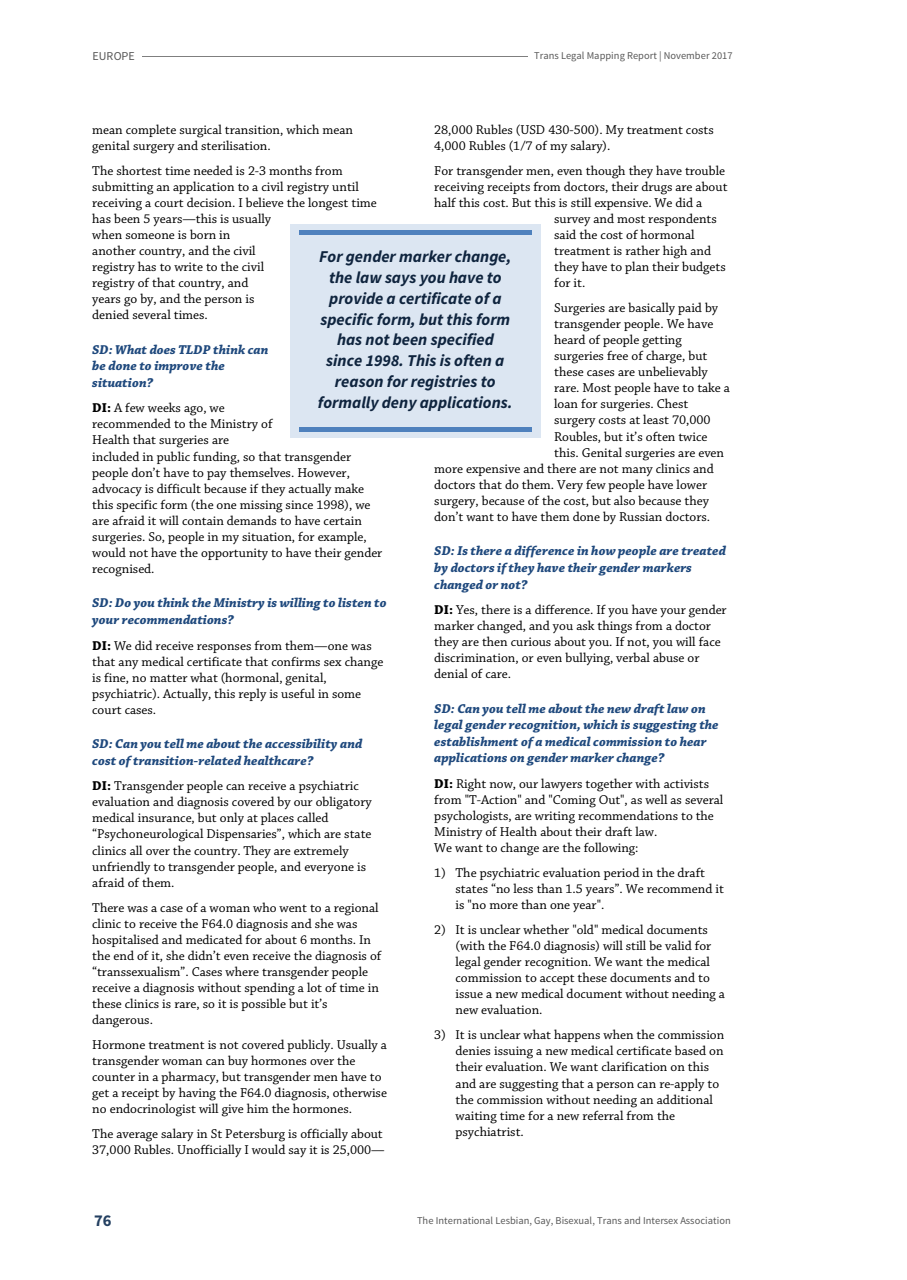
<style>
.page{position:relative;width:907px;height:1280px;background:#fff}
.page>*{position:absolute;margin:0;border:0;box-sizing:border-box;transform-origin:0 0}
.t1{font:italic 700 16.5px/20.7px "Source Sans Pro";color:#0f243e;text-align:center}
.t2{font:700 16.5px "Source Sans Pro";color:#244061}
.t3{font:13.5px/16px "Chaparral Pro";color:#000}
.t4{font:italic 700 13.5px/16.5px "Chaparral Pro";color:#1f497d}
.t5{font:12px "Source Sans Pro";color:#595959}
.t6{font:10.5px "Source Sans Pro";letter-spacing:.005em;color:#595959}
.s1{font-weight:700}
</style>
<div class="page">
<hr style="left:143px;top:56px;width:385px;height:1px;background:#7f7f7f">
<div style="left:290px;top:224px;width:251px;height:214px;background:#dce6f2"></div>
<hr style="left:299px;top:230px;width:232px;height:4px;background:#4f81bd">
<div style="left:299px;top:427px;width:232px;height:5px;background:#4f81bd"></div>
<p class="t5" style="left:93px;top:49px;width:44px">EUROPE</p>
<p class="t6" style="left:534px;top:49px;width:200px">Trans Legal Mapping Report | November 2017</p>
<p class="t3" style="left:434px;top:122px;width:281px">28,000 Rubles (USD 430-500). My treatment costs<br>4,000 Rubles (1/7 of my salary).</p>
<p class="t3" style="left:434px;top:163px;width:292px">For transgender men, even though they have trouble</p>
<p class="t3" style="left:434px;top:179px;width:295px">receiving receipts from doctors, their drugs are about</p>
<p class="t3" style="left:434px;top:195px;width:270px">half this cost. But this is still expensive. We did a</p>
<p class="t3" style="left:554px;top:211px;width:164px">survey and most respondents</p>
<p class="t3" style="left:554px;top:227px;width:142px">said the cost of hormonal</p>
<p class="t3" style="left:554px;top:243px;width:159px">treatment is rather high and</p>
<p class="t3" style="left:554px;top:259px;width:173px">they have to plan their budgets</p>
<p class="t3" style="left:554px;top:275px;width:33px">for it.</p>
<p class="t3" style="left:554px;top:300px;width:165px">Surgeries are basically paid by</p>
<p class="t3" style="left:554px;top:316px;width:161px">transgender people. We have</p>
<p class="t3" style="left:554px;top:333px;width:129px">heard of people getting</p>
<p class="t3" style="left:554px;top:349px;width:155px">surgeries free of charge, but</p>
<p class="t3" style="left:554px;top:365px;width:155px">these cases are unbelievably</p>
<p class="t3" style="left:554px;top:381px;width:177px">rare. Most people have to take a</p>
<p class="t3" style="left:554px;top:397px;width:136px">loan for surgeries. Chest</p>
<p class="t3" style="left:554px;top:413px;width:158px">surgery costs at least 70,000</p>
<p class="t3" style="left:554px;top:429px;width:155px">Roubles, but it’s often twice</p>
<p class="t3" style="left:554px;top:445px;width:171px">this. Genital surgeries are even</p>
<p class="t3" style="left:434px;top:461px;width:281px">more expensive and there are not many clinics and</p>
<p class="t3" style="left:434px;top:477px;width:274px">doctors that do them. Very few people have lower</p>
<p class="t3" style="left:434px;top:493px;width:276px">surgery, because of the cost, but also because they</p>
<p class="t3" style="left:434px;top:509px;width:277px">don’t want to have them done by Russian doctors.</p>
<p class="t4" style="left:434px;top:543px;width:293px">SD: Is there a difference in how people are treated by doctors if they have their gender markers changed or not?</p>
<p class="t3" style="left:434px;top:602px;width:294px"><span class="s1">DI:</span> Yes, there is a difference. If you have your gender marker changed, and you ask things from a doctor they are then curious about you. If not, you will face discrimination, or even bullying, verbal abuse or denial of care.</p>
<p class="t4" style="left:434px;top:700px;width:286px">SD: Can you tell me about the new draft law on legal gender recognition, which is suggesting the establishment of a medical commission to hear applications on gender marker change?</p>
<p class="t3" style="left:434px;top:776px;width:290px"><span class="s1">DI:</span> Right now, our lawyers together with activists from "T-Action" and "Coming Out", as well as several psychologists, are writing recommendations to the Ministry of Health about their draft law.<br>We want to change are the following:</p>
<p class="t3" style="left:456px;top:865px;width:270px;text-indent:-21px">1) The psychiatric evaluation period in the draft states “no less than 1.5 years”. We recommend it is "no more than one year".</p>
<p class="t3" style="left:456px;top:922px;width:271px;text-indent:-21px">2) It is unclear whether "old" medical documents (with the F64.0 diagnosis) will still be valid for legal gender recognition. We want the medical commission to accept these documents and to issue a new medical document without needing a new evaluation.</p>
<p class="t3" style="left:456px;top:1027px;width:270px;text-indent:-21px">3) It is unclear what happens when the commission denies issuing a new medical certificate based on their evaluation. We want clarification on this and are suggesting that a person can re-apply to the commission without needing an additional waiting time for a new referral from the psychiatrist.</p>
<p class="t3" style="left:92px;top:122px;width:262px">mean complete surgical transition, which mean genital surgery and sterilisation.</p>
<p class="t3" style="left:92px;top:163px;width:286px">The shortest time needed is 2-3 months from submitting an application to a civil registry until receiving a court decision. I believe the longest time has been 5 years—this is usually<br>when someone is born in<br>another country, and the civil<br>registry has to write to the civil<br>registry of that country, and<br>years go by, and the person is<br>denied several times.</p>
<p class="t4" style="left:92px;top:342px;width:178px">SD: What does TLDP think can be done to improve the situation?</p>
<p class="t3" style="left:92px;top:401px;width:292px"><span class="s1">DI:</span> A few weeks ago, we<br>recommended to the Ministry of<br>Health that surgeries are<br>included in public funding, so that transgender people don’t have to pay themselves. However, advocacy is difficult because if they actually make this specific form (the one missing since 1998), we are afraid it will contain demands to have certain surgeries. So, people in my situation, for example, would not have the opportunity to have their gender recognised.</p>
<p class="t4" style="left:92px;top:595px;width:296px">SD: Do you think the Ministry is willing to listen to your recommendations?</p>
<p class="t3" style="left:92px;top:638px;width:293px"><span class="s1">DI:</span> We did receive responses from them—one was that any medical certificate that confirms sex change is fine, no matter what (hormonal, genital, psychiatric). Actually, this reply is useful in some court cases.</p>
<p class="t4" style="left:92px;top:736px;width:272px">SD: Can you tell me about the accessibility and cost of transition-related healthcare?</p>
<p class="t3" style="left:92px;top:778px;width:281px"><span class="s1">DI:</span> Transgender people can receive a psychiatric evaluation and diagnosis covered by our obligatory medical insurance, but only at places called “Psychoneurological Dispensaries”, which are state clinics all over the country. They are extremely unfriendly to transgender people, and everyone is afraid of them.</p>
<p class="t3" style="left:92px;top:900px;width:291px">There was a case of a woman who went to a regional clinic to receive the F64.0 diagnosis and she was hospitalised and medicated for about 6 months. In the end of it, she didn’t even receive the diagnosis of “transsexualism”. Cases where transgender people receive a diagnosis without spending a lot of time in these clinics is rare, so it is possible but it’s dangerous.</p>
<p class="t3" style="left:92px;top:1037px;width:296px">Hormone treatment is not covered publicly. Usually a transgender woman can buy hormones over the counter in a pharmacy, but transgender men have to get a receipt by having the F64.0 diagnosis, otherwise no endocrinologist will give him the hormones.</p>
<p class="t3" style="left:92px;top:1126px;width:294px">The average salary in St Petersburg is officially about<br>37,000 Rubles. Unofficially I would say it is 25,000—</p>
<p class="t1" style="left:318px;top:246px;width:196px">For gender marker change, the law says you have to provide a certificate of a specific form, but this form has not been specified since 1998. This is often a reason for registries to formally deny applications.</p>
<p class="t2" style="left:94px;top:1209px;width:19px">76</p>
<p class="t6" style="left:417px;top:1213px;width:315px">The International Lesbian, Gay, Bisexual, Trans and Intersex Association</p>
</div>
